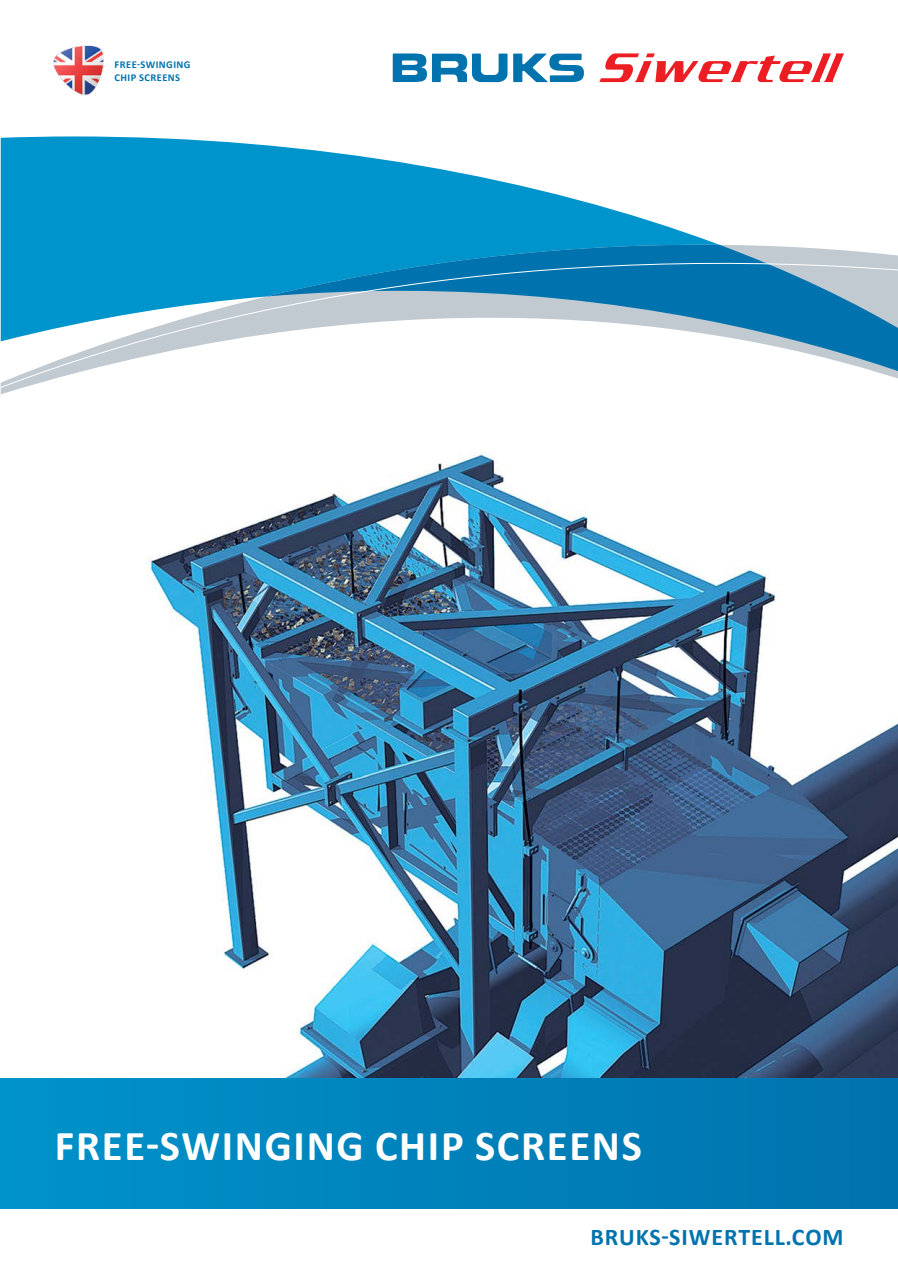
<style>
.page{position:relative;width:898px;height:1263px;background:#fff}
.page>*{position:absolute;margin:0;border:0;box-sizing:border-box;transform-origin:0 0}
.t1{font:700 42.75px "Calibri";letter-spacing:.04em;color:#fff}
.t2{font:700 24px "Calibri";letter-spacing:.04em;color:#0073ae}
.t3{font:700 10.5px/12.6px "Calibri";letter-spacing:.04em;color:#0073ae}
</style>
<div class="page">
<img style="left:124px;top:624px;width:773px;height:455px">
<svg style="left:1px;top:136px;width:249px;height:8px;fill:#0094cc"></svg>
<svg style="left:513px;top:54px;width:71px;height:28px"></svg>
<svg style="left:392px;top:53px;width:115px;height:29px"></svg>
<svg style="left:599px;top:53px;width:244px;height:29px"></svg>
<img style="left:53px;top:45px;width:51px;height:51px">
<svg style="left:0;top:144px;width:897px;height:480px"></svg>
<div style="left:1px;top:1079px;width:896px;height:130px;background:linear-gradient(to right,#0092ca,#0072ad)"></div>
<p class="t3" style="left:115px;top:58px;width:77px">FREE-SWINGING<br>CHIP SCREENS</p>
<h1 class="t1" style="left:55px;top:1119px;width:588px">FREE-SWINGING CHIP SCREENS</h1>
<h2 class="t2" style="left:590px;top:1222px;width:254px">BRUKS-SIWERTELL.COM</h2>
</div>
